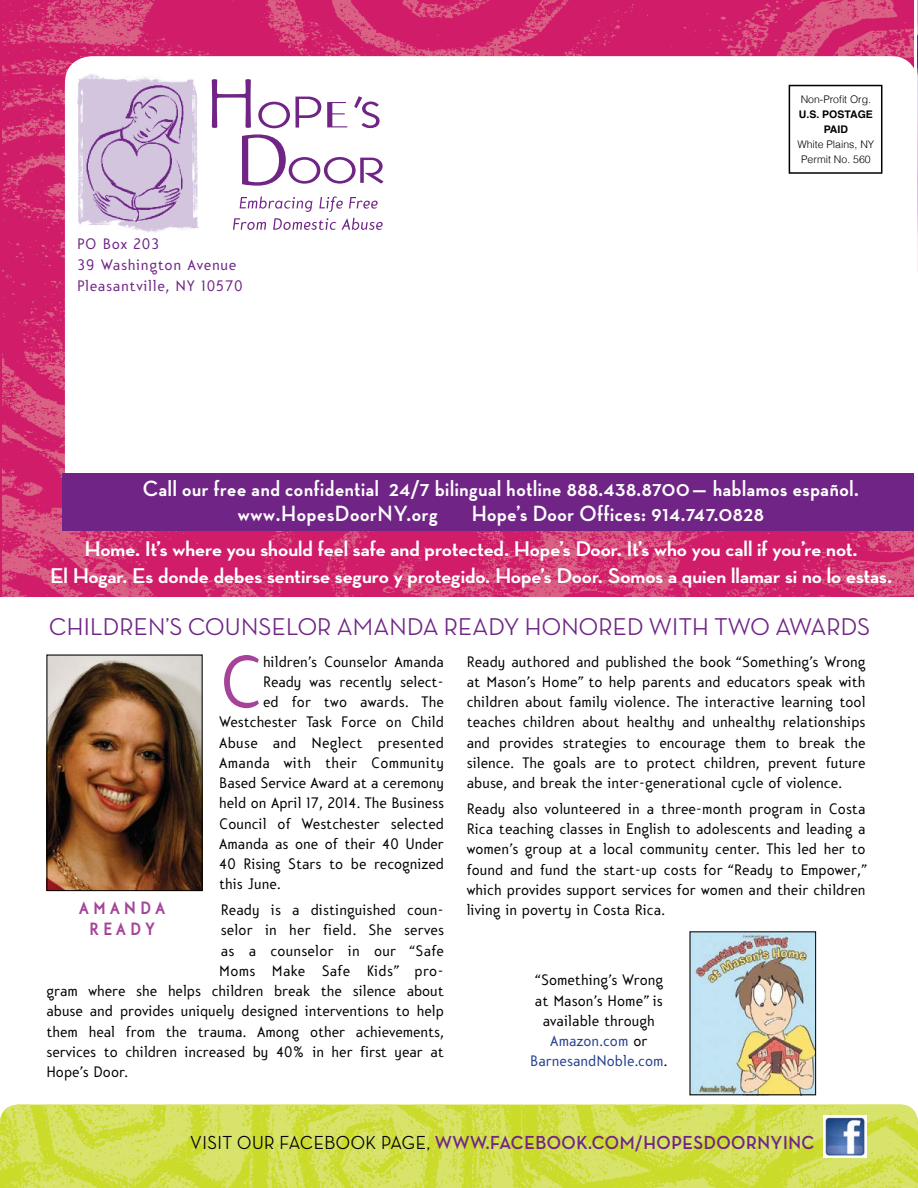
<style>
.page{position:relative;width:918px;height:1188px;background:#fff}
.page>*{position:absolute;margin:0;border:0;box-sizing:border-box;transform-origin:0 0}
.t1{font:79.5px "Mercury";color:#a54399}
.t2{font:500 24.75px "Neutra Display";letter-spacing:.01em;color:#702586}
.t3{font:700 22.5px/25.5px "Neutra Display";letter-spacing:.03em;color:#fff}
.t4{font:700 21.75px/27px "Neutra Display";color:#fff;text-align:center;scale:1.1 1}
.t5{font:700 19.5px/20.2px "Mercury";letter-spacing:.2em;color:#a54399;text-align:center}
.t6{font:700 19.2px "Neutra Display";letter-spacing:.03em;color:#702586;scale:.95 1}
.t7{font:16.5px/20.2px "Mercury";color:#000;text-align:justify}
.t8{font:16.5px/21px "Mercury";letter-spacing:.04em;color:#702586}
.t9{font:16.5px "Mercury";letter-spacing:.02em;color:#000}
.t10{font:300 10.5px/15px "Helvetica";color:#000;text-align:center}
.t11{font:700 10.5px/15px "Helvetica";color:#000;text-align:center}
.s1{color:#25408f}
.s2{font-weight:500;color:#000}
</style>
<div class="page">
<img style="left:3px;top:0;width:911px;height:596px">
<div style="left:65px;top:56px;width:853px;height:473px;background:#fff;border-radius:27px"></div>
<div style="left:63px;top:473px;width:851px;height:58px;background:#702586"></div>
<img style="left:77px;top:73px;width:122px;height:160px">
<svg style="left:240px;top:196px;width:72px;height:16px"></svg>
<svg style="left:319px;top:196px;width:24px;height:16px"></svg>
<svg style="left:349px;top:197px;width:29px;height:12px"></svg>
<svg style="left:233px;top:218px;width:33px;height:12px"></svg>
<svg style="left:273px;top:218px;width:110px;height:12px"></svg>
<svg style="left:212px;top:79px;width:39px;height:49px"></svg>
<svg style="left:258px;top:97px;width:63px;height:31px"></svg>
<svg style="left:354px;top:96px;width:26px;height:32px"></svg>
<svg style="left:327px;top:102px;width:20px;height:25px"></svg>
<svg style="left:242px;top:134px;width:142px;height:52px"></svg>
<div style="left:789px;top:85px;width:93px;height:89px;border:2px solid #000"></div>
<img style="left:917px;top:0;width:1px;height:272px">
<img style="left:692px;top:934px;width:122px;height:159px">
<div style="left:690px;top:932px;width:126px;height:163px;border:1px solid #000"></div>
<img style="left:49px;top:657px;width:152px;height:232px">
<div style="left:47px;top:655px;width:156px;height:236px;border:1px solid #000"></div>
<img style="left:0;top:1105px;width:918px;height:83px">
<img style="left:824px;top:1115px;width:43px;height:43px">
<p class="t8" style="left:77px;top:234px;width:167px">PO Box 203<br>39 Washington Avenue<br>Pleasantville, NY 10570</p>
<p class="t10" style="left:801px;top:91px;width:72px">Non-Profit Org.</p>
<p class="t11" style="left:799px;top:107px;width:75px">U.S. POSTAGE<br>PAID</p>
<p class="t10" style="left:797px;top:136px;width:79px">White Plains, NY<br>Permit No. 560</p>
<h3 class="t3" style="left:238px;top:476px;width:623px;text-indent:-95px">Call our free and confidential 24/7 bilingual hotline 888.438.8700— hablamos español. www.HopesDoorNY.org</h3>
<h3 class="t3" style="left:472px;top:501px;width:294px">Hope’s Door Offices: 914.747.0828</h3>
<h3 class="t4" style="left:50px;top:536px;width:767px">Home. It’s where you should feel safe and protected. Hope’s Door. It’s who you call if you’re not.<br>El Hogar. Es donde debes sentirse seguro y protegido. Hope’s Door. Somos a quien llamar si no lo estas.</h3>
<h2 class="t2" style="left:49px;top:613px;width:822px">CHILDREN’S COUNSELOR AMANDA READY HONORED WITH TWO AWARDS</h2>
<h1 class="t1" style="left:219px;top:638px;width:45px">C</h1>
<p class="t7" style="left:263px;top:652px;width:182px">hildren’s Counselor Amanda</p>
<p class="t7" style="left:467px;top:652px;width:400px">Ready authored and published the book “Something’s Wrong at Mason’s Home” to help parents and educators speak with children about family violence. The interactive learning tool teaches children about healthy and unhealthy relationships and provides strategies to encourage them to break the silence. The goals are to protect children, prevent future abuse, and break the inter-generational cycle of violence.</p>
<p class="t7" style="left:467px;top:799px;width:402px">Ready also volunteered in a three-month program in Costa Rica teaching classes in English to adolescents and leading a women’s group at a local community center. This led her to found and fund the start-up costs for “Ready to Empower,” which provides support services for women and their children living in poverty in Costa Rica.</p>
<p class="t7" style="left:263px;top:672px;width:182px">Ready was recently select-</p>
<p class="t7" style="left:263px;top:692px;width:182px">ed for two awards. The</p>
<p class="t7" style="left:219px;top:712px;width:226px">Westchester Task Force on Child</p>
<p class="t7" style="left:219px;top:733px;width:226px">Abuse and Neglect presented</p>
<p class="t7" style="left:219px;top:753px;width:226px">Amanda with their Community</p>
<p class="t7" style="left:219px;top:773px;width:226px">Based Service Award at a ceremony</p>
<p class="t7" style="left:219px;top:793px;width:226px">held on April 17, 2014. The Business</p>
<p class="t7" style="left:219px;top:814px;width:226px">Council of Westchester selected</p>
<p class="t7" style="left:219px;top:834px;width:226px">Amanda as one of their 40 Under</p>
<p class="t7" style="left:219px;top:854px;width:226px">40 Rising Stars to be recognized</p>
<p class="t7" style="left:219px;top:874px;width:63px">this June.</p>
<p class="t7" style="left:221px;top:900px;width:225px">Ready is a distinguished coun-</p>
<p class="t7" style="left:221px;top:920px;width:225px">selor in her field. She serves</p>
<p class="t7" style="left:221px;top:941px;width:225px">as a counselor in our “Safe</p>
<p class="t9" style="left:219px;top:961px;width:226px">Moms Make Safe Kids” pro-</p>
<p class="t7" style="left:46px;top:981px;width:399px">gram where she helps children break the silence about</p>
<p class="t7" style="left:46px;top:1001px;width:399px">abuse and provides uniquely designed interventions to help</p>
<p class="t7" style="left:46px;top:1022px;width:399px">them heal from the trauma. Among other achievements,</p>
<p class="t7" style="left:46px;top:1042px;width:399px">services to children increased by 40% in her first year at</p>
<p class="t7" style="left:46px;top:1062px;width:83px">Hope’s Door.</p>
<p class="t5" style="left:79px;top:898px;width:88px">AMANDA<br>READY</p>
<p class="t7" style="left:530px;top:970px;width:139px;text-align:center">“Something’s Wrong at Mason’s Home” is available through<br><span class="s1">Amazon.com</span> or<br><span class="s1">BarnesandNoble.com</span>.</p>
<p class="t6" style="left:190px;top:1132px;width:659px"><span class="s2">VISIT OUR FACEBOOK PAGE,</span> WWW.FACEBOOK.COM/HOPESDOORNYINC</p>
</div>
